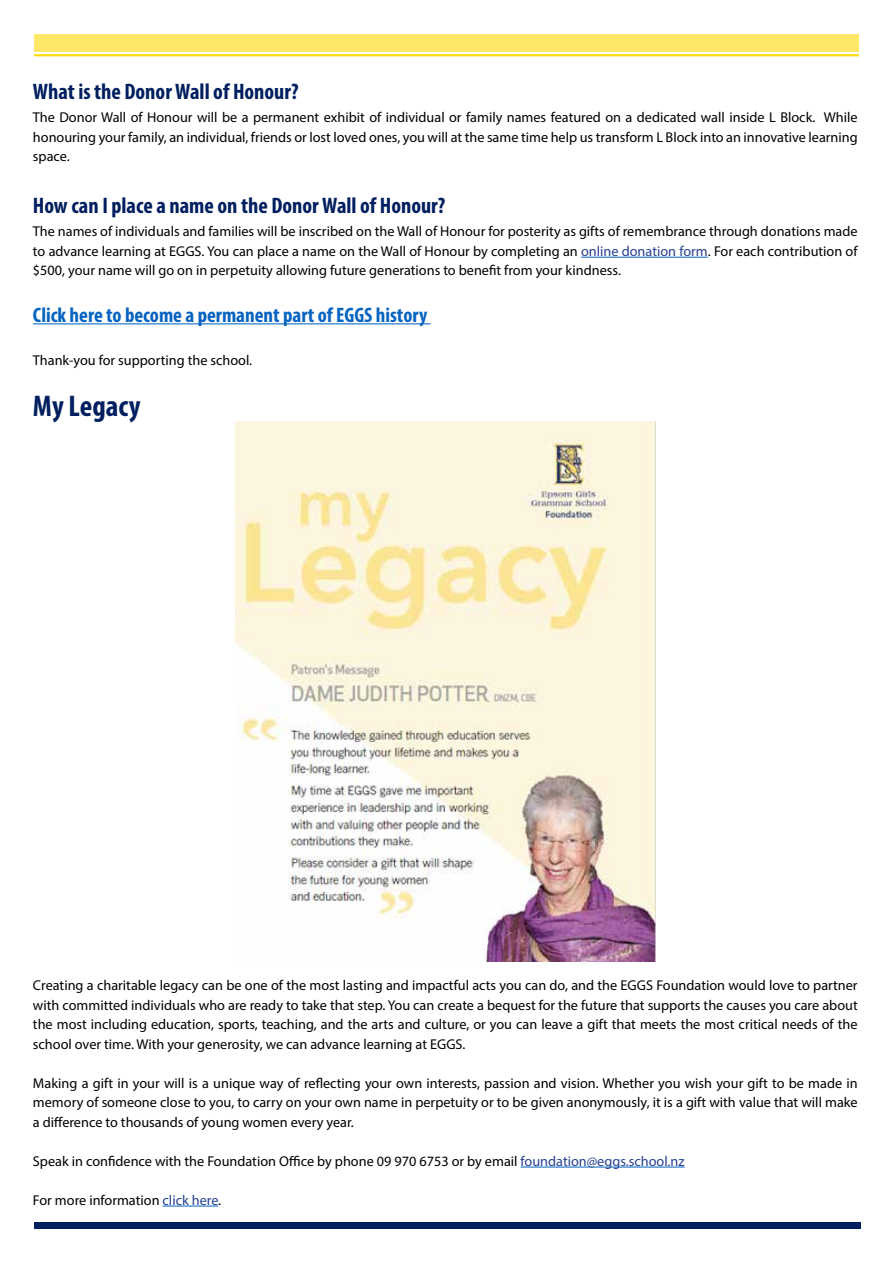
<style>
.page{position:relative;width:893px;height:1263px;background:#fff}
.page>*{position:absolute;margin:0;border:0;box-sizing:border-box;transform-origin:0 0}
.t1{font:700 condensed 30px "Myriad Pro";color:#001f60}
.t2{font:700 condensed 22.5px "Myriad Pro";color:#001f60}
.t3{font:700 condensed 21px "Myriad Pro";color:#0563c1}
.t4{font:14.25px/19.5px "Myriad Pro";color:#000;text-align:justify}
.s1{color:#25408f}
</style>
<div class="page">
<div style="left:34px;top:1222px;width:826px;height:7px;background:#001f60"></div>
<img style="left:235px;top:421px;width:420px;height:540px">
<div style="left:34px;top:34px;width:825px;height:17px;background:#ffe866"></div>
<hr style="left:34px;top:54px;width:825px;height:2px;background:#ffd900">
<hr style="left:581px;top:257px;width:127px;height:1px;background:#0563c1">
<hr style="left:33px;top:323px;width:398px;height:1px;background:#0563c1">
<hr style="left:521px;top:1167px;width:164px;height:1px;background:#0563c1">
<hr style="left:163px;top:1206px;width:55px;height:1px;background:#0563c1">
<h2 class="t2" style="left:33px;top:77px;width:267px">What is the Donor Wall of Honour?</h2>
<p class="t4" style="left:33px;top:108px;width:826px">The Donor Wall of Honour will be a permanent exhibit of individual or family names featured on a dedicated wall inside L Block. While honouring your family, an individual, friends or lost loved ones, you will at the same time help us transform L Block into an innovative learning space.</p>
<h2 class="t2" style="left:33px;top:191px;width:414px">How can I place a name on the Donor Wall of Honour?</h2>
<p class="t4" style="left:33px;top:221px;width:826px">The names of individuals and families will be inscribed on the Wall of Honour for posterity as gifts of remembrance through donations made to advance learning at EGGS. You can place a name on the Wall of Honour by completing an <span class="s1">online donation form</span>. For each contribution of $500, your name will go on in perpetuity allowing future generations to benefit from your kindness.</p>
<h3 class="t3" style="left:33px;top:302px;width:396px">Click here to become a permanent part of EGGS history</h3>
<p class="t4" style="left:33px;top:350px;width:221px">Thank-you for supporting the school.</p>
<h1 class="t1" style="left:33px;top:387px;width:109px">My Legacy</h1>
<p class="t4" style="left:33px;top:975px;width:826px">Creating a charitable legacy can be one of the most lasting and impactful acts you can do, and the EGGS Foundation would love to partner with committed individuals who are ready to take that step. You can create a bequest for the future that supports the causes you care about the most including education, sports, teaching, and the arts and culture, or you can leave a gift that meets the most critical needs of the school over time. With your generosity, we can advance learning at EGGS.</p>
<p class="t4" style="left:33px;top:1073px;width:826px">Making a gift in your will is a unique way of reflecting your own interests, passion and vision. Whether you wish your gift to be made in memory of someone close to you, to carry on your own name in perpetuity or to be given anonymously, it is a gift with value that will make a difference to thousands of young women every year.</p>
<p class="t4" style="left:33px;top:1151px;width:653px">Speak in confidence with the Foundation Office by phone 09 970 6753 or by email <span class="s1">foundation@eggs.school.nz</span></p>
<p class="t4" style="left:33px;top:1190px;width:190px">For more information <span class="s1">click here</span>.</p>
</div>
